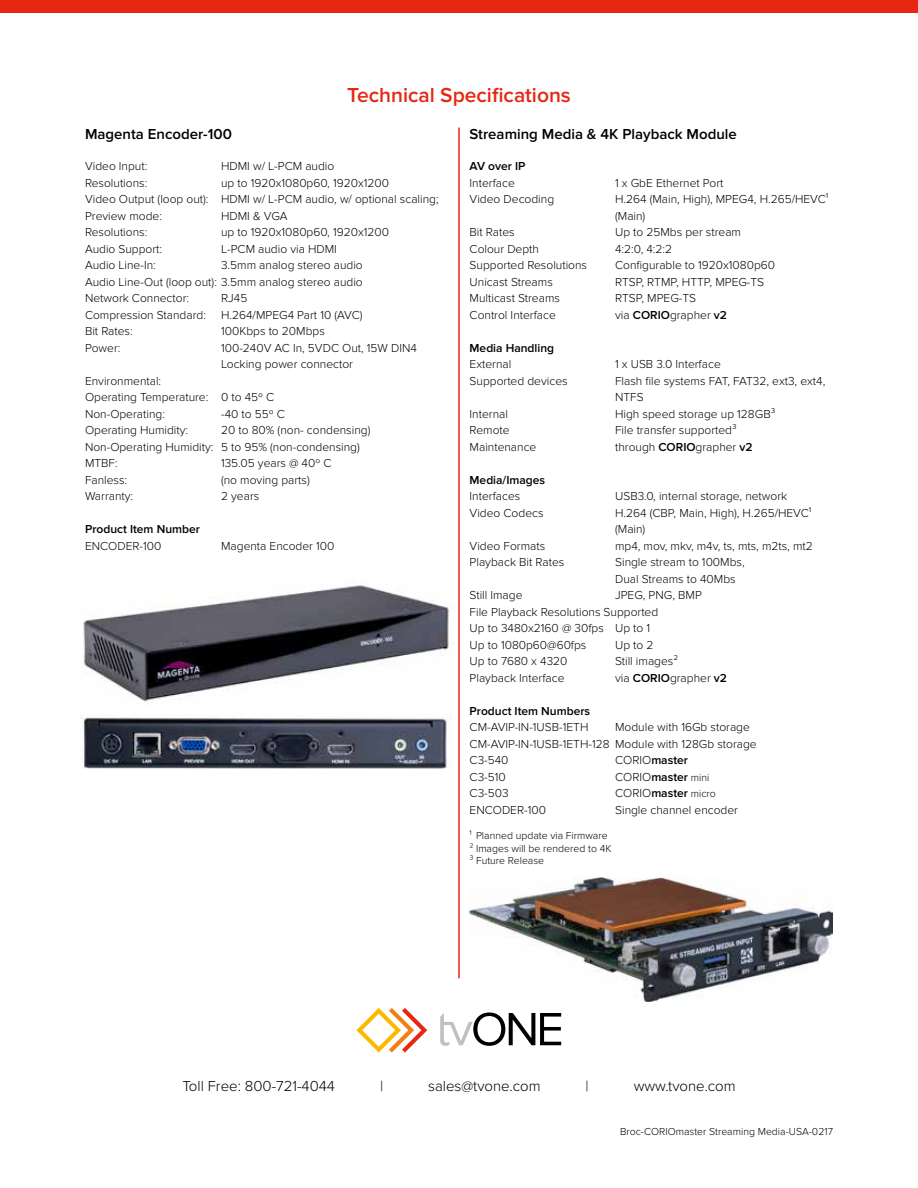
<style>
.page{position:relative;width:918px;height:1188px;background:#fff}
.page>*{position:absolute;margin:0;border:0;box-sizing:border-box;transform-origin:0 0}
.t1{font:600 21px "Proxima Nova";color:#e52713}
.t2{font:300 15px "Proxima Nova";color:#000}
.t3{font:600 15px "Proxima Nova";color:#000}
.t4{font:300 12px/16.5px "Proxima Nova";color:#000}
.t5{font:600 12px "Proxima Nova";color:#000}
.t6{font:300 10.5px/12.6px "Proxima Nova";color:#000}
.s1{font-weight:600}
.s2{font-weight:300}
.s3{font-weight:300;font-size:10.5px}
</style>
<div class="page">
<svg style="left:356px;top:1008px;width:71px;height:45px"></svg>
<svg style="left:440px;top:1012px;width:121px;height:34px"></svg>
<div style="left:0;top:0;width:918px;height:13px;background:#e52713"></div>
<img style="left:469px;top:877px;width:364px;height:124px">
<img style="left:80px;top:715px;width:371px;height:54px">
<hr style="left:458px;top:128px;width:2px;height:850px;background:#e52713">
<img style="left:83px;top:585px;width:366px;height:117px">
<h1 class="t1" style="left:347px;top:83px;width:225px">Technical Specifications</h1>
<p class="t3" style="left:470px;top:126px;width:269px">Streaming Media &amp; 4K Playback Module</p>
<p class="t5" style="left:470px;top:159px;width:57px">AV over IP</p>
<p class="t4" style="left:470px;top:175px;width:47px">Interface</p>
<p class="t4" style="left:615px;top:175px;width:110px">1 x GbE Ethernet Port</p>
<p class="t4" style="left:470px;top:191px;width:86px">Video Decoding</p>
<p class="t4" style="left:615px;top:191px;width:215px">H.264 (Main, High), MPEG4, H.265/HEVC¹ (Main)</p>
<p class="t4" style="left:470px;top:224px;width:47px">Bit Rates</p>
<p class="t4" style="left:615px;top:224px;width:127px">Up to 25Mbs per stream</p>
<p class="t4" style="left:470px;top:241px;width:71px">Colour Depth</p>
<p class="t4" style="left:615px;top:241px;width:59px">4:2:0, 4:2:2</p>
<p class="t4" style="left:470px;top:257px;width:119px">Supported Resolutions</p>
<p class="t4" style="left:615px;top:257px;width:162px">Configurable to 1920x1080p60</p>
<p class="t4" style="left:470px;top:274px;width:85px">Unicast Streams</p>
<p class="t4" style="left:615px;top:274px;width:151px">RTSP, RTMP, HTTP, MPEG-TS</p>
<p class="t4" style="left:470px;top:290px;width:92px">Multicast Streams</p>
<p class="t4" style="left:615px;top:290px;width:83px">RTSP, MPEG-TS</p>
<p class="t4" style="left:470px;top:307px;width:88px">Control Interface</p>
<p class="t4" style="left:615px;top:307px;width:113px">via <span class="s1">CORIO</span>grapher <span class="s1">v2</span></p>
<p class="t5" style="left:470px;top:341px;width:86px">Media Handling</p>
<p class="t4" style="left:470px;top:356px;width:43px">External</p>
<p class="t4" style="left:615px;top:356px;width:107px">1 x USB 3.0 Interface</p>
<p class="t4" style="left:470px;top:373px;width:100px">Supported devices</p>
<p class="t4" style="left:615px;top:373px;width:212px">Flash file systems FAT, FAT32, ext3, ext4,<br>NTFS</p>
<p class="t4" style="left:470px;top:406px;width:40px">Internal</p>
<p class="t4" style="left:615px;top:406px;width:162px">High speed storage up 128GB³</p>
<p class="t4" style="left:470px;top:422px;width:41px">Remote</p>
<p class="t4" style="left:615px;top:422px;width:123px">File transfer supported³</p>
<p class="t4" style="left:470px;top:439px;width:68px">Maintenance</p>
<p class="t4" style="left:615px;top:439px;width:139px">through <span class="s1">CORIO</span>grapher <span class="s1">v2</span></p>
<p class="t5" style="left:470px;top:473px;width:77px">Media/Images</p>
<p class="t4" style="left:470px;top:488px;width:52px">Interfaces</p>
<p class="t4" style="left:615px;top:488px;width:174px">USB3.0, internal storage, network</p>
<p class="t4" style="left:470px;top:505px;width:75px">Video Codecs</p>
<p class="t4" style="left:615px;top:505px;width:198px">H.264 (CBP, Main, High), H.265/HEVC¹ (Main)</p>
<p class="t4" style="left:470px;top:538px;width:77px">Video Formats</p>
<p class="t4" style="left:615px;top:538px;width:199px">mp4, mov, mkv, m4v, ts, mts, m2ts, mt2</p>
<p class="t4" style="left:470px;top:554px;width:96px">Playback Bit Rates</p>
<p class="t4" style="left:615px;top:554px;width:131px">Single stream to 100Mbs,<br>Dual Streams to 40Mbs</p>
<p class="t4" style="left:470px;top:587px;width:54px">Still Image</p>
<p class="t3" style="left:85px;top:126px;width:148px">Magenta Encoder-100</p>
<p class="t4" style="left:85px;top:158px;width:64px">Video Input:</p>
<p class="t4" style="left:221px;top:158px;width:115px">HDMI w/ L-PCM audio</p>
<p class="t4" style="left:85px;top:175px;width:64px">Resolutions:</p>
<p class="t4" style="left:85px;top:175px;width:355px;text-indent:136px">up to 1920x1080p60, 1920x1200<br>Video Output (loop out): HDMI w/ L-PCM audio, w/ optional scaling;<br>Preview mode:</p>
<p class="t4" style="left:221px;top:208px;width:68px">HDMI &amp; VGA</p>
<p class="t4" style="left:85px;top:224px;width:64px">Resolutions:</p>
<p class="t4" style="left:221px;top:224px;width:169px">up to 1920x1080p60, 1920x1200</p>
<p class="t4" style="left:85px;top:241px;width:79px">Audio Support:</p>
<p class="t4" style="left:221px;top:241px;width:117px">L-PCM audio via HDMI</p>
<p class="t4" style="left:85px;top:257px;width:72px">Audio Line-In:</p>
<p class="t4" style="left:85px;top:257px;width:279px;text-align:justify;text-indent:136px">3.5mm analog stereo audio Audio Line-Out (loop out): 3.5mm analog stereo audio Network Connector:</p>
<p class="t4" style="left:221px;top:290px;width:28px">RJ45</p>
<p class="t4" style="left:85px;top:307px;width:122px">Compression Standard:</p>
<p class="t4" style="left:221px;top:307px;width:143px">H.264/MPEG4 Part 10 (AVC)</p>
<p class="t4" style="left:85px;top:323px;width:49px">Bit Rates:</p>
<p class="t4" style="left:221px;top:323px;width:105px">100Kbps to 20Mbps</p>
<p class="t4" style="left:85px;top:340px;width:37px">Power:</p>
<p class="t4" style="left:221px;top:340px;width:197px">100-240V AC In, 5VDC Out, 15W DIN4<br>Locking power connector</p>
<p class="t4" style="left:85px;top:373px;width:191px">Environmental:<br>Operating Temperature: 0 to 45º C<br>Non-Operating:</p>
<p class="t4" style="left:221px;top:406px;width:65px">-40 to 55º C</p>
<p class="t4" style="left:85px;top:422px;width:287px;text-indent:136px">20 to 80% (non- condensing)<br>Non-Operating Humidity: 5 to 95% (non-condensing)<br>MTBF:</p>
<p class="t4" style="left:85px;top:422px;width:105px">Operating Humidity:</p>
<p class="t4" style="left:221px;top:455px;width:112px">135.05 years @ 40º C</p>
<p class="t4" style="left:85px;top:472px;width:44px">Fanless:</p>
<p class="t4" style="left:221px;top:472px;width:90px">(no moving parts)</p>
<p class="t4" style="left:85px;top:488px;width:50px">Warranty:</p>
<p class="t4" style="left:221px;top:488px;width:40px">2 years</p>
<p class="t5" style="left:85px;top:522px;width:116px">Product Item Number</p>
<p class="t4" style="left:85px;top:538px;width:78px">ENCODER-100</p>
<p class="t4" style="left:221px;top:538px;width:115px">Magenta Encoder 100</p>
<p class="t4" style="left:470px;top:587px;width:234px;text-indent:146px">JPEG, PNG, BMP<br>File Playback Resolutions Supported<br>Up to 3480x2160 @ 30fps Up to 1<br>Up to 1080p60@60fps</p>
<p class="t4" style="left:615px;top:637px;width:40px">Up to 2</p>
<p class="t4" style="left:470px;top:653px;width:99px">Up to 7680 x 4320</p>
<p class="t4" style="left:615px;top:653px;width:64px">Still images²</p>
<p class="t4" style="left:470px;top:670px;width:96px">Playback Interface</p>
<p class="t4" style="left:615px;top:670px;width:113px">via <span class="s1">CORIO</span>grapher <span class="s1">v2</span></p>
<p class="t5" style="left:470px;top:704px;width:122px">Product Item Numbers</p>
<p class="t4" style="left:470px;top:719px;width:120px">CM-AVIP-IN-1USB-1ETH</p>
<p class="t4" style="left:470px;top:719px;width:289px;text-indent:146px">Module with 16Gb storage<br>CM-AVIP-IN-1USB-1ETH-128 Module with 128Gb storage<br>C3-540</p>
<p class="t5" style="left:615px;top:753px;width:74px"><span class="s2">CORIO</span>master</p>
<p class="t4" style="left:470px;top:769px;width:38px">C3-510</p>
<p class="t5" style="left:615px;top:770px;width:96px"><span class="s2">CORIO</span>master <span class="s3">mini</span></p>
<p class="t4" style="left:470px;top:785px;width:40px">C3-503</p>
<p class="t5" style="left:615px;top:786px;width:102px"><span class="s2">CORIO</span>master <span class="s3">micro</span></p>
<p class="t4" style="left:470px;top:802px;width:78px">ENCODER-100</p>
<p class="t4" style="left:615px;top:802px;width:124px">Single channel encoder</p>
<p class="t6" style="left:470px;top:829px;width:143px">¹ Planned update via Firmware<br>² Images will be rendered to 4K<br>³ Future Release</p>
<p class="t2" style="left:182px;top:1077px;width:154px">Toll Free: 800-721-4044</p>
<p class="t2" style="left:380px;top:1077px;width:5px">|</p>
<p class="t2" style="left:428px;top:1077px;width:114px">sales@tvone.com</p>
<p class="t2" style="left:586px;top:1077px;width:5px">|</p>
<p class="t2" style="left:634px;top:1077px;width:103px">www.tvone.com</p>
<p class="t6" style="left:620px;top:1125px;width:214px">Broc-CORIOmaster Streaming Media-USA-0217</p>
</div>
